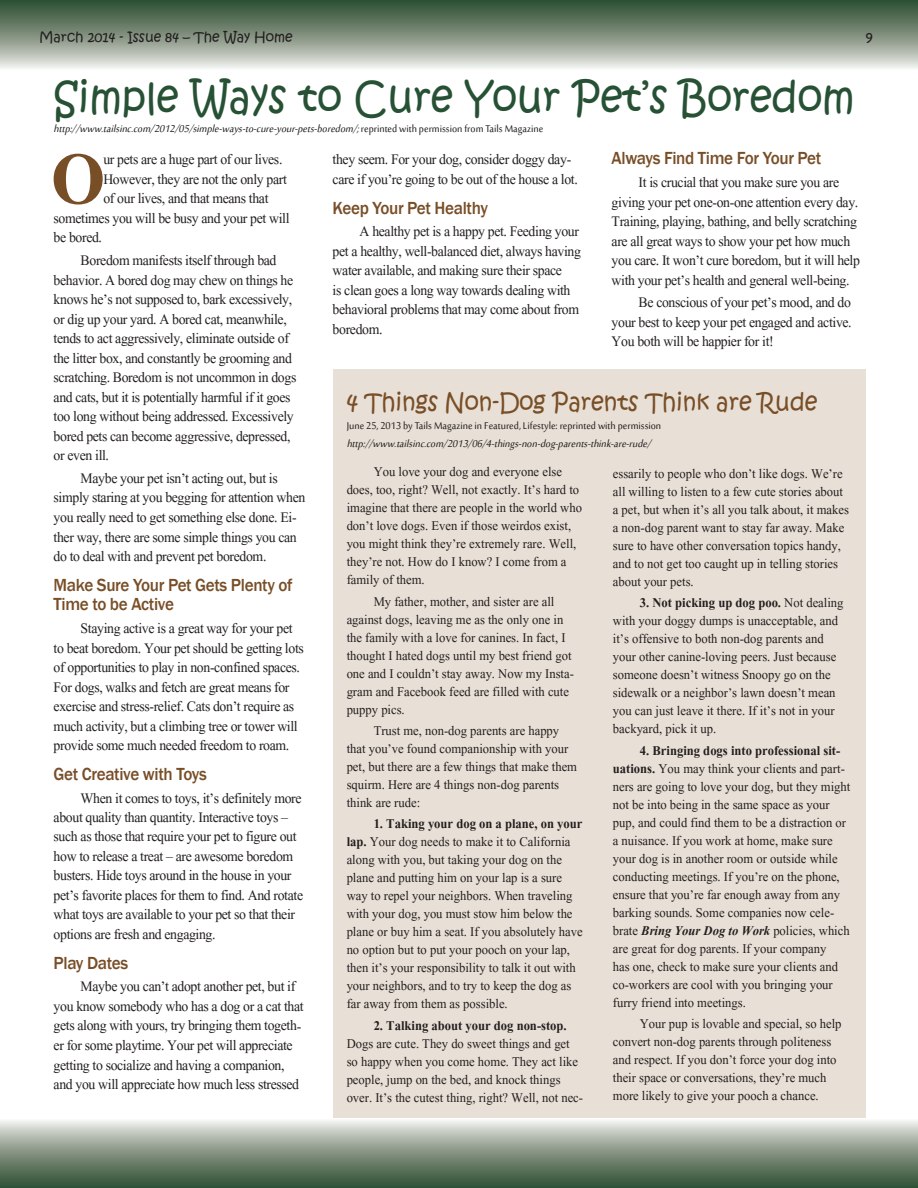
<style>
.page{position:relative;width:918px;height:1188px;background:#fff}
.page>*{position:absolute;margin:0;border:0;box-sizing:border-box;transform-origin:0 0}
.t1{font:700 91.2px "Aparajita";color:#784e27;scale:.95 1}
.t2{font:42px "Kristen ITC";color:#275134;scale:.95 1}
.t3{font:24px "Kristen ITC";color:#784e27;scale:.95 1}
.t4{font:18px/19.5px "Aparajita";letter-spacing:-.02em;color:#231f20;scale:.95 1}
.t5{font:500 18px/19.5px "Franklin Gothic";letter-spacing:-.02em;color:#784e27;scale:.95 1}
.t6{font:16.5px/18px "Aparajita";color:#231f20;scale:.95 1}
.t7{font:700 16.5px "Aparajita";color:#231f20;scale:.95 1}
.t8{font:italic 13.5px "Sakkal Majalla";color:#231f20;scale:.95 1}
.t9{font:13.5px "Sakkal Majalla";color:#231f20;scale:.95 1}
.t10{font:13.5px "Kristen ITC";color:#231f20}
.s1{font-style:normal}
.s2{font-weight:700}
.s3{font-weight:700;font-style:italic}
</style>
<div class="page">
<div style="left:0;top:0;width:918px;height:70px;background:linear-gradient(to bottom,#244527,#e8e7e3)"></div>
<div style="left:0;top:1118px;width:918px;height:70px;background:linear-gradient(to bottom,#eeece9,#2a4a2c)"></div>
<div style="left:333px;top:369px;width:532px;height:749px;background:#e8e0d6"></div>
<p class="t10" style="left:39px;top:28px;width:255px">March 2014 - Issue 84 – The Way Home</p>
<p class="t10" style="left:866px;top:28px;width:9px">9</p>
<h2 class="t2" style="left:54px;top:70px;width:845px">Simple Ways to Cure Your Pet’s Boredom</h2>
<p class="t8" style="left:54px;top:121px;width:517px">http://www.tailsinc.com/2012/05/simple-ways-to-cure-your-pets-boredom/;<span class="s1">r e p r i n t e d w i t h p e r m i s s i o n f r o m Ta i l s M a g az i n e</span></p>
<h1 class="t1" style="left:51px;top:137px;width:59px">O</h1>
<p class="t4" style="left:103px;top:152px;width:190px">ur pets are a huge part of our lives.</p>
<p class="t4" style="left:103px;top:171px;width:195px">However, they are not the only part</p>
<p class="t4" style="left:103px;top:191px;width:175px">of our lives, and that means that</p>
<p class="t4" style="left:54px;top:210px;width:250px">sometimes you will be busy and your pet will</p>
<p class="t4" style="left:54px;top:230px;width:52px">be bored.</p>
<p class="t4" style="left:54px;top:252px;width:257px;text-indent:27px">Boredom manifests itself through bad behavior. A bored dog may chew on things he knows he’s not supposed to, bark excessively, or dig up your yard. A bored cat, meanwhile, tends to act aggressively, eliminate outside of the litter box, and constantly be grooming and scratching. Boredom is not uncommon in dogs and cats, but it is potentially harmful if it goes too long without being addressed. Excessively bored pets can become aggressive, depressed, or even ill.</p>
<p class="t4" style="left:54px;top:470px;width:267px;text-indent:27px">Maybe your pet isn’t acting out, but is simply staring at you begging for attention when you really need to get something else done. Ei&shy;ther way, there are some simple things you can do to deal with and prevent pet boredom.</p>
<p class="t5" style="left:54px;top:575px;width:253px">Make Sure Your Pet Gets Plenty of<br>Time to be Active</p>
<p class="t4" style="left:54px;top:620px;width:265px;text-indent:27px">Staying active is a great way for your pet to beat boredom. Your pet should be getting lots of opportunities to play in non-confined spaces.<br>For dogs, walks and fetch are great means for exercise and stress-relief. Cats don’t require as much activity, but a climbing tree or tower will provide some much needed freedom to roam.</p>
<p class="t5" style="left:54px;top:764px;width:163px">Get Creative with Toys</p>
<p class="t4" style="left:54px;top:790px;width:264px;text-indent:27px">When it comes to toys, it’s definitely more about quality than quantity. Interactive toys – such as those that require your pet to figure out how to release a treat – are awesome boredom busters. Hide toys around in the house in your pet’s favorite places for them to find. And rotate what toys are available to your pet so that their options are fresh and engaging.</p>
<p class="t5" style="left:54px;top:953px;width:80px">Play Dates</p>
<p class="t4" style="left:54px;top:979px;width:265px;text-indent:27px">Maybe you can’t adopt another pet, but if you know somebody who has a dog or a cat that gets along with yours, try bringing them togeth&shy;er for some playtime. Your pet will appreciate getting to socialize and having a companion, and you will appreciate how much less stressed</p>
<p class="t4" style="left:333px;top:152px;width:260px">they seem. For your dog, consider doggy day&shy;care if you’re going to be out of the house a lot.</p>
<p class="t5" style="left:333px;top:198px;width:165px">Keep Your Pet Healthy</p>
<p class="t4" style="left:333px;top:224px;width:263px;text-indent:27px">A healthy pet is a happy pet. Feeding your pet a healthy, well-balanced diet, always having water available, and making sure their space<br>is clean goes a long way towards dealing with behavioral problems that may come about from boredom.</p>
<p class="t5" style="left:612px;top:149px;width:222px">Always Find Time For Your Pet</p>
<p class="t4" style="left:612px;top:174px;width:263px;text-align:center">It is crucial that you make sure you are<br>giving your pet one-on-one attention every day.<br>Training, playing, bathing, and belly scratching are all great ways to show your pet how much you care. It won’t cure boredom, but it will help with your pet’s health and general well-being.</p>
<p class="t4" style="left:612px;top:295px;width:254px;text-align:justify;text-indent:27px">Be conscious of your pet’s mood, and do your best to keep your pet engaged and active.<br>You both will be happier for it!</p>
<h3 class="t3" style="left:347px;top:386px;width:497px">4 Things Non-Dog Parents Think are Rude</h3>
<p class="t9" style="left:347px;top:418px;width:333px">June 25, 2013 by Tails Magazine in Featured, Lifestyle: reprinted with permission</p>
<p class="t8" style="left:347px;top:437px;width:326px">http://www.tailsinc.com/2013/06/4-things-non-dog-parents-think-are-rude/</p>
<p class="t6" style="left:347px;top:465px;width:249px;text-indent:27px">You love your dog and everyone else does, too, right? Well, not exactly. It’s hard to imagine that there are people in the world who don’t love dogs. Even if those weirdos exist, you might think they’re extremely rare. Well, they’re not. How do I know? I come from a family of them.</p>
<p class="t6" style="left:347px;top:594px;width:241px;text-indent:27px">My father, mother, and sister are all against dogs, leaving me as the only one in the family with a love for canines. In fact, I thought I hated dogs until my best friend got one and I couldn’t stay away. Now my Insta&shy;gram and Facebook feed are filled with cute puppy pics.</p>
<p class="t6" style="left:347px;top:723px;width:244px;text-indent:27px">Trust me, non-dog parents are happy that you’ve found companionship with your pet, but there are a few things that make them squirm. Here are 4 things non-dog parents think are rude:</p>
<p class="t6" style="left:347px;top:817px;width:250px;text-indent:27px"><span class="s2">1. Taking your dog on a plane, on your lap.</span> Your dog needs to make it to California along with you, but taking your dog on the plane and putting him on your lap is a sure way to repel your neighbors. When traveling with your dog, you must stow him below the plane or buy him a seat. If you absolutely have no option but to put your pooch on your lap, then it’s your responsibility to talk it out with your neighbors, and to try to keep the dog as far away from them as possible.</p>
<p class="t7" style="left:374px;top:1018px;width:205px">2. Talking about your dog non-stop.</p>
<p class="t6" style="left:347px;top:1036px;width:250px">Dogs are cute. They do sweet things and get so happy when you come home. They act like people, jump on the bed, and knock things over. It’s the cutest thing, right? Well, not nec-</p>
<p class="t6" style="left:613px;top:466px;width:250px">essarily to people who don’t like dogs. We’re all willing to listen to a few cute stories about a pet, but when it’s all you talk about, it makes a non-dog parent want to stay far away. Make sure to have other conversation topics handy, and to not get too caught up in telling stories about your pets.</p>
<p class="t6" style="left:613px;top:596px;width:244px;text-indent:27px"><span class="s2">3. Not picking up dog poo.</span> Not dealing with your doggy dumps is unacceptable, and it’s offensive to both non-dog parents and your other canine-loving peers. Just because someone doesn’t witness Snoopy go on the sidewalk or a neighbor’s lawn doesn’t mean you can just leave it there. If it’s not in your backyard, pick it up.</p>
<p class="t6" style="left:613px;top:743px;width:251px;text-indent:27px"><span class="s2">4. Bringing dogs into professional sit&shy;uations.</span> You may think your clients and part&shy;ners are going to love your dog, but they might not be into being in the same space as your pup, and could find them to be a distraction or a nuisance. If you work at home, make sure your dog is in another room or outside while conducting meetings. If you’re on the phone, ensure that you’re far enough away from any barking sounds. Some companies now cele&shy;brate <span class="s3">Bring Your Dog to Work</span> policies, which are great for dog parents. If your company<br>has one, check to make sure your clients and co-workers are cool with you bringing your furry friend into meetings.</p>
<p class="t6" style="left:613px;top:1016px;width:242px;text-indent:27px">Your pup is lovable and special, so help convert non-dog parents through politeness and respect. If you don’t force your dog into their space or conversations, they’re much more likely to give your pooch a chance.</p>
</div>
